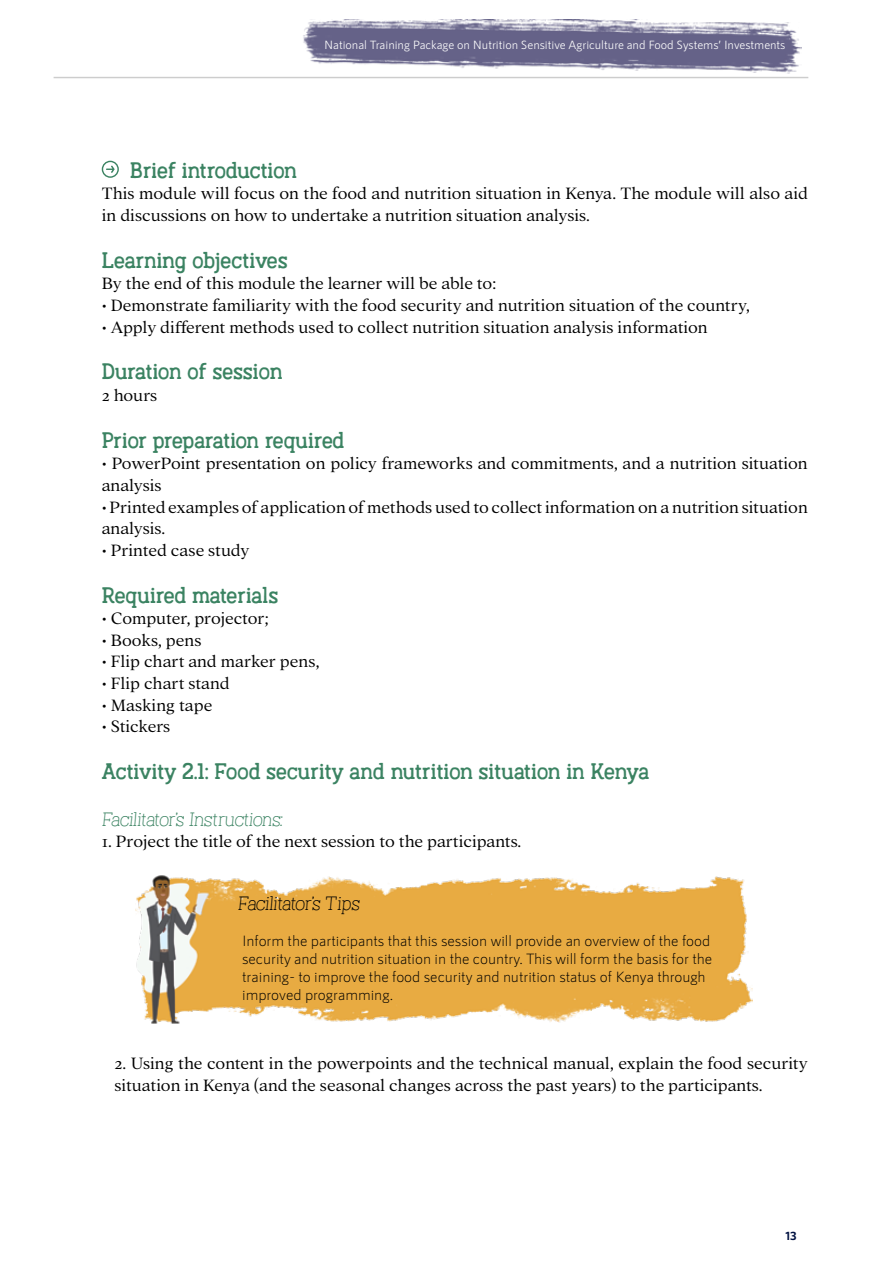
<style>
.page{position:relative;width:893px;height:1263px;background:#fff}
.page>*{position:absolute;margin:0;border:0;box-sizing:border-box;transform-origin:0 0}
.t1{font:21px "Austral Slab Blur";color:#3b8362}
.t2{font:300 18px/21.6px "Addington CF";color:#000}
.t3{font:100 18px "Austral Slab Rough";color:#3b8362}
.t4{font:100 18px "Austral Slab Rough";color:#000}
.t5{font:300 15px/18px "RNS Sanz";color:#000}
.t6{font:12px "RNS Sanz";color:#fff}
.t7{font:700 12px "RNS Sanz";color:#001141}
</style>
<div class="page">
<img style="left:303px;top:19px;width:498px;height:55px">
<hr style="left:54px;top:77px;width:754px;height:1px;background:#000">
<svg style="left:102px;top:161px;width:17px;height:17px"></svg>
<img style="left:136px;top:875px;width:616px;height:149px">
<p class="t6" style="left:324px;top:38px;width:463px">National Training Package on Nutrition Sensitive Agriculture and Food Systems’ Investments</p>
<p class="t1" style="left:130px;top:154px;width:168px">Brief introduction</p>
<p class="t2" style="left:102px;top:183px;width:708px">This module will focus on the food and nutrition situation in Kenya. The module will also aid in discussions on how to undertake a nutrition situation analysis.</p>
<p class="t1" style="left:102px;top:244px;width:187px">Learning objectives</p>
<p class="t2" style="left:102px;top:273px;width:396px">By the end of this module the learner will be able to:</p>
<p class="t2" style="left:102px;top:295px;width:650px">• Demonstrate familiarity with the food security and nutrition situation of the country,</p>
<p class="t2" style="left:102px;top:316px;width:608px">• Apply different methods used to collect nutrition situation analysis information</p>
<p class="t1" style="left:102px;top:356px;width:182px">Duration of session</p>
<p class="t2" style="left:102px;top:385px;width:57px">2 hours</p>
<p class="t1" style="left:102px;top:424px;width:244px">Prior preparation required</p>
<p class="t2" style="left:102px;top:453px;width:708px">• PowerPoint presentation on policy frameworks and commitments, and a nutrition situation analysis</p>
<p class="t2" style="left:102px;top:496px;width:708px">• Printed examples of application of methods used to collect information on a nutrition situation analysis.</p>
<p class="t2" style="left:102px;top:540px;width:149px">• Printed case study</p>
<p class="t1" style="left:102px;top:579px;width:178px">Required materials</p>
<p class="t2" style="left:102px;top:608px;width:169px">• Computer, projector;</p>
<p class="t2" style="left:102px;top:630px;width:102px">• Books, pens</p>
<p class="t2" style="left:102px;top:651px;width:219px">• Flip chart and marker pens,</p>
<p class="t2" style="left:102px;top:673px;width:129px">• Flip chart stand</p>
<p class="t2" style="left:102px;top:694px;width:112px">• Masking tape</p>
<p class="t2" style="left:102px;top:716px;width:70px">• Stickers</p>
<p class="t1" style="left:102px;top:755px;width:549px">Activity 2.1: Food security and nutrition situation in Kenya</p>
<p class="t3" style="left:102px;top:805px;width:184px">Facilitator’s Instructions:</p>
<p class="t2" style="left:102px;top:831px;width:421px">1. Project the title of the next session to the participants.</p>
<p class="t4" style="left:238px;top:890px;width:125px">Facilitator’s Tips</p>
<p class="t5" style="left:242px;top:932px;width:472px">Inform the participants that this session will provide an overview of the food security and nutrition situation in the country. This will form the basis for the training- to improve the food security and nutrition status of Kenya through improved programming.</p>
<p class="t2" style="left:115px;top:1053px;width:695px">2. Using the content in the powerpoints and the technical manual, explain the food security situation in Kenya (and the seasonal changes across the past years) to the participants.</p>
<p class="t7" style="left:785px;top:1229px;width:13px">13</p>
</div>
